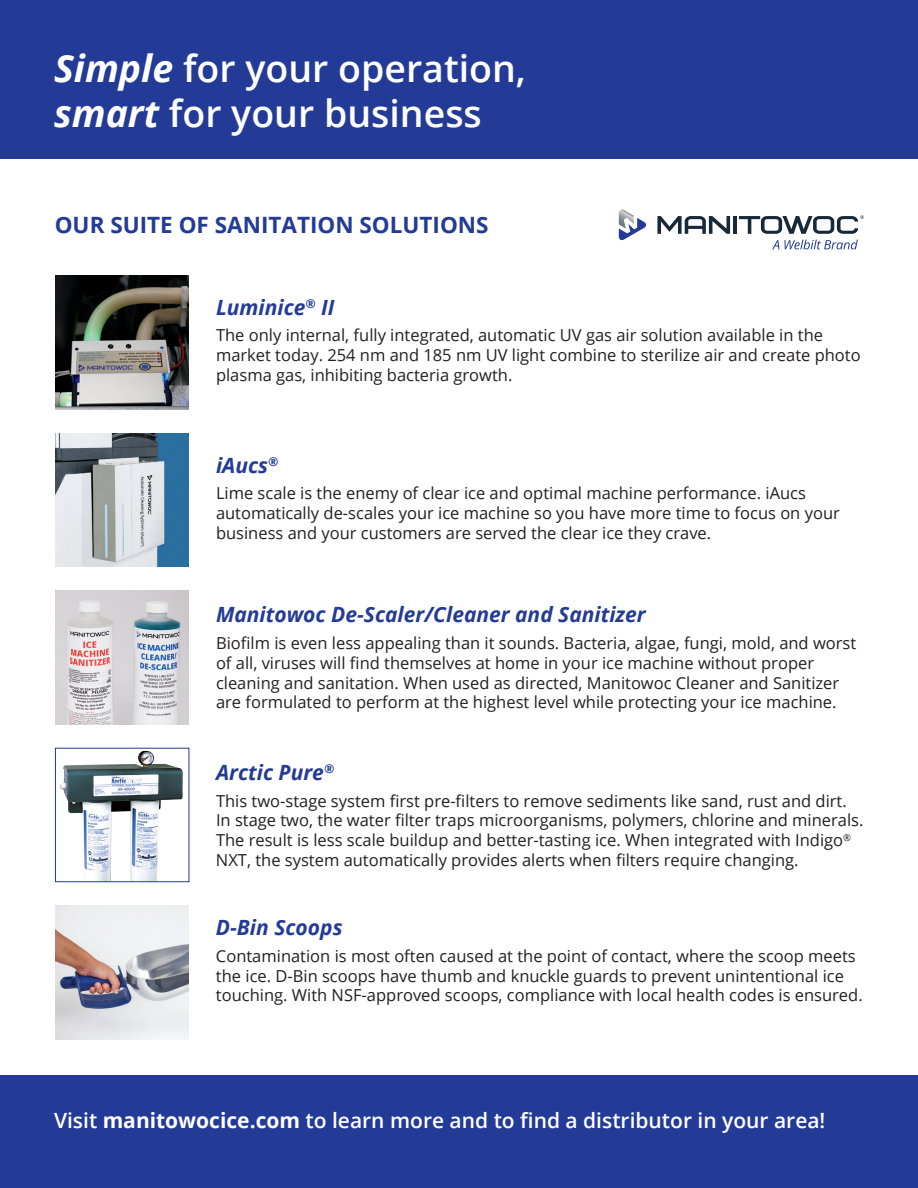
<style>
.page{position:relative;width:918px;height:1188px;background:#fff}
.page>*{position:absolute;margin:0;border:0;box-sizing:border-box;transform-origin:0 0}
.t1{font:600 37.5px/45px "Open Sans";color:#fff}
.t2{font:700 22.5px "Open Sans";color:#233b96}
.t3{font:italic 700 21px "Open Sans";color:#233b96}
.t4{font:600 21px "Open Sans";color:#fff}
.t5{font:16.5px/19.8px "Open Sans";color:#231f20}
.s1{font-weight:700;font-style:italic}
.s2{font-weight:700}
</style>
<div class="page">
<div style="left:0;top:0;width:918px;height:159px;background:#233b96"></div>
<svg style="left:619px;top:210px;width:28px;height:31px"></svg>
<svg style="left:657px;top:216px;width:73px;height:18px"></svg>
<hr style="left:733px;top:216px;width:4px;height:18px;background:#172938">
<svg style="left:739px;top:215px;width:125px;height:19px"></svg>
<svg style="left:772px;top:240px;width:86px;height:9px"></svg>
<div style="left:0;top:1076px;width:918px;height:112px;background:#233b96"></div>
<img style="left:55px;top:276px;width:134px;height:133px">
<img style="left:55px;top:433px;width:134px;height:134px">
<img style="left:55px;top:906px;width:134px;height:133px">
<img style="left:55px;top:591px;width:134px;height:133px">
<img style="left:61px;top:751px;width:122px;height:129px">
<div style="left:55px;top:748px;width:134px;height:134px;border:1px solid #233b96"></div>
<h1 class="t1" style="left:54px;top:45px;width:473px"><span class="s1">Simple</span> for your operation, <span class="s1">smart</span> for your business</h1>
<h2 class="t2" style="left:55px;top:209px;width:435px">OUR SUITE OF SANITATION SOLUTIONS</h2>
<p class="t3" style="left:216px;top:292px;width:120px">Luminice<sup>®</sup> II</p>
<p class="t5" style="left:216px;top:325px;width:646px">The only internal, fully integrated, automatic UV gas air solution available in the market today. 254 nm and 185 nm UV light combine to sterilize air and create photo plasma gas, inhibiting bacteria growth.</p>
<p class="t3" style="left:216px;top:450px;width:64px">iAucs<sup>®</sup></p>
<p class="t5" style="left:216px;top:483px;width:625px">Lime scale is the enemy of clear ice and optimal machine performance. iAucs automatically de-scales your ice machine so you have more time to focus on your business and your customers are served the clear ice they crave.</p>
<p class="t3" style="left:216px;top:600px;width:431px">Manitowoc De-Scaler/Cleaner and Sanitizer</p>
<p class="t5" style="left:216px;top:633px;width:642px">Biofilm is even less appealing than it sounds. Bacteria, algae, fungi, mold, and worst of all, viruses will find themselves at home in your ice machine without proper cleaning and sanitation. When used as directed, Manitowoc Cleaner and Sanitizer are formulated to perform at the highest level while protecting your ice machine.</p>
<p class="t3" style="left:216px;top:758px;width:120px">Arctic Pure<sup>®</sup></p>
<p class="t5" style="left:216px;top:790px;width:649px">This two-stage system first pre-filters to remove sediments like sand, rust and dirt.<br>In stage two, the water filter traps microorganisms, polymers, chlorine and minerals.<br>The result is less scale buildup and better-tasting ice. When integrated with Indigo<sup>® </sup>NXT, the system automatically provides alerts when filters require changing.</p>
<p class="t3" style="left:216px;top:913px;width:128px">D-Bin Scoops</p>
<p class="t5" style="left:216px;top:946px;width:648px">Contamination is most often caused at the point of contact, where the scoop meets the ice. D-Bin scoops have thumb and knuckle guards to prevent unintentional ice touching. With NSF-approved scoops, compliance with local health codes is ensured.</p>
<p class="t4" style="left:54px;top:1106px;width:773px">Visit <span class="s2">manitowocice.com</span> to learn more and to find a distributor in your area!</p>
</div>
